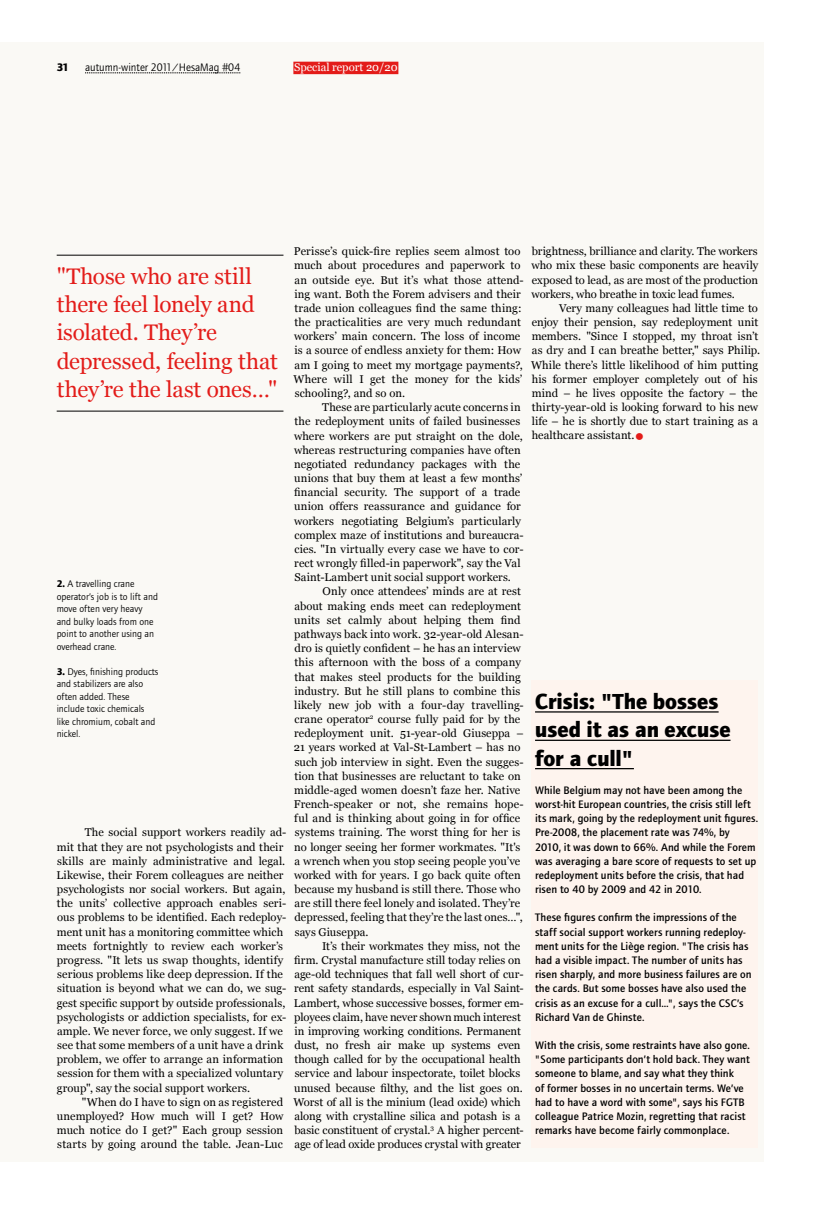
<style>
.page{position:relative;width:815px;height:1205px;background:#fff}
.page>*{position:absolute;margin:0;border:0;box-sizing:border-box;transform-origin:0 0}
.t1{font:700 25px "Foundry Journal";color:#e31c19}
.t2{font:22.5px/28.4px "Georgia";letter-spacing:-.005em;color:#e31c19}
.t3{font:700 22.5px/28.4px "Foundry Journal";letter-spacing:-.01em;color:#000}
.t4{font:11.25px/14.1px "Georgia";letter-spacing:.005em;color:#000}
.t5{font:500 11.25px/14.1px "Foundry Journal";letter-spacing:.005em;color:#000}
.t6{font:11.25px "Foundry Journal";color:#000}
.t7{font:11.25px "Georgia";color:#fff}
.t8{font:700 11.25px "Foundry Journal";color:#000}
.t9{font:10px/12.5px "Foundry Journal";color:#000}
.s1{font-weight:700}
</style>
<div class="page">
<div style="left:0;top:43px;width:764px;height:1119px;background:#faf9f5"></div>
<svg style="left:85px;top:73px;width:155px;height:1px"></svg>
<div style="left:293px;top:62px;width:105px;height:12px;background:#e31c19"></div>
<hr style="left:57px;top:411px;width:226px;height:1px;background:#000">
<hr style="left:57px;top:255px;width:226px;height:1px;background:#000">
<div style="left:531px;top:680px;width:227px;height:468px;background:#fef4ee"></div>
<hr style="left:535px;top:711px;width:184px;height:1px;background:#000">
<hr style="left:535px;top:740px;width:195px;height:1px;background:#000">
<hr style="left:535px;top:768px;width:99px;height:1px;background:#000">
<p class="t8" style="left:57px;top:60px;width:14px">31</p>
<p class="t6" style="left:85px;top:61px;width:157px">autumn-winter 2011/HesaMag #04</p>
<p class="t7" style="left:294px;top:61px;width:105px">Special report 20/20</p>
<p class="t4" style="left:294px;top:244px;width:232px">Perisse’s quick-fire replies seem almost too much about procedures and paperwork to an outside eye. But it’s what those attend&shy;ing want. Both the Forem advisers and their trade union colleagues find the same thing: the practicalities are very much redundant workers’ main concern. The loss of income is a source of endless anxiety for them: How am I going to meet my mortgage payments?, Where will I get the money for the kids’ schooling?, and so on.</p>
<p class="t4" style="left:294px;top:400px;width:231px;text-indent:28px">These are particularly acute concerns in the redeployment units of failed businesses where workers are put straight on the dole, whereas restructuring companies have often negotiated redundancy packages with the unions that buy them at least a few months’ financial security. The support of a trade union offers reassurance and guidance for workers negotiating Belgium’s particularly complex maze of institutions and bureaucra&shy;cies. "In virtually every case we have to cor&shy;rect wrongly filled-in paperwork", say the Val Saint-Lambert unit social support workers.</p>
<p class="t4" style="left:294px;top:584px;width:232px;text-indent:29px">Only once attendees’ minds are at rest about making ends meet can redeployment units set calmly about helping them find pathways back into work. 32-year-old Alesan&shy;dro is quietly confident – he has an interview this afternoon with the boss of a company that makes steel products for the building industry. But he still plans to combine this likely new job with a four-day travelling&shy;crane operator<sup>2</sup> course fully paid for by the redeployment unit. 51-year-old Giuseppa – 21 years worked at Val-St-Lambert – has no such job interview in sight. Even the sugges&shy;tion that businesses are reluctant to take on middle-aged women doesn’t faze her. Native French-speaker or not, she remains hope&shy;ful and is thinking about going in for office systems training. The worst thing for her is no longer seeing her former workmates. "It's a wrench when you stop seeing people you’ve worked with for years. I go back quite often because my husband is still there. Those who are still there feel lonely and isolated. They’re depressed, feeling that they’re the last ones…", says Giuseppa.</p>
<p class="t4" style="left:294px;top:939px;width:232px;text-indent:29px">It’s their workmates they miss, not the firm. Crystal manufacture still today relies on age-old techniques that fall well short of cur&shy;rent safety standards, especially in Val Saint-Lambert, whose successive bosses, former em&shy;ployees claim, have never shown much interest in improving working conditions. Permanent dust, no fresh air make up systems even though called for by the occupational health service and labour inspectorate, toilet blocks unused because filthy, and the list goes on.<br>Worst of all is the minium (lead oxide) which along with crystalline silica and potash is a basic constituent of crystal.<sup>3</sup> A higher percent&shy;age of lead oxide produces crystal with greater</p>
<p class="t4" style="left:531px;top:244px;width:228px;text-align:justify">brightness, brilliance and clarity. The workers who mix these basic components are heavily exposed to lead, as are most of the production workers, who breathe in toxic lead fumes.</p>
<p class="t4" style="left:531px;top:301px;width:231px;text-indent:28px">Very many colleagues had little time to enjoy their pension, say redeployment unit members. "Since I stopped, my throat isn’t as dry and I can breathe better," says Philip.<br>While there’s little likelihood of him putting his former employer completely out of his mind – he lives opposite the factory – the thirty-year-old is looking forward to his new life – he is shortly due to start training as a healthcare assistant.</p>
<h2 class="t2" style="left:57px;top:261px;width:223px">"Those who are still there feel lonely and isolated. They’re depressed, feeling that they’re the last ones…"</h2>
<h1 class="t1" style="left:631px;top:422px;width:18px">•</h1>
<p class="t9" style="left:57px;top:578px;width:103px"><span class="s1">2.</span> A travelling crane operator’s job is to lift and move often very heavy and bulky loads from one point to another using an overhead crane.</p>
<p class="t9" style="left:57px;top:665px;width:103px"><span class="s1">3.</span> Dyes, finishing products and stabilizers are also often added. These include toxic chemicals like chromium, cobalt and nickel.</p>
<h2 class="t3" style="left:535px;top:687px;width:197px">Crisis: "The bosses used it as an excuse for a cull"</h2>
<p class="t5" style="left:535px;top:783px;width:225px">While Belgium may not have been among the worst-hit European countries, the crisis still left its mark, going by the redeployment unit figures.<br>Pre-2008, the placement rate was 74%, by 2010, it was down to 66%. And while the Forem was averaging a bare score of requests to set up redeployment units before the crisis, that had risen to 40 by 2009 and 42 in 2010.</p>
<p class="t5" style="left:535px;top:911px;width:218px">These figures confirm the impressions of the staff social support workers running redeploy&shy;ment units for the Liège region. "The crisis has had a visible impact. The number of units has risen sharply, and more business failures are on the cards. But some bosses have also used the crisis as an excuse for a cull…", says the CSC’s Richard Van de Ghinste.</p>
<p class="t5" style="left:535px;top:1038px;width:216px">With the crisis, some restraints have also gone. "Some participants don’t hold back. They want someone to blame, and say what they think<br>of former bosses in no uncertain terms. We’ve had to have a word with some", says his FGTB colleague Patrice Mozin, regretting that racist remarks have become fairly commonplace.</p>
<p class="t4" style="left:57px;top:825px;width:231px;text-indent:28px">The social support workers readily ad&shy;mit that they are not psychologists and their skills are mainly administrative and legal.<br>Likewise, their Forem colleagues are neither psychologists nor social workers. But again, the units’ collective approach enables seri&shy;ous problems to be identified. Each redeploy&shy;ment unit has a monitoring committee which meets fortnightly to review each worker’s progress. "It lets us swap thoughts, identify serious problems like deep depression. If the situation is beyond what we can do, we sug&shy;gest specific support by outside professionals, psychologists or addiction specialists, for ex&shy;ample. We never force, we only suggest. If we see that some members of a unit have a drink problem, we offer to arrange an information session for them with a specialized voluntary group", say the social support workers.</p>
<p class="t4" style="left:57px;top:1095px;width:228px;text-align:justify;text-indent:25px">"When do I have to sign on as registered unemployed? How much will I get? How much notice do I get?" Each group session starts by going around the table. Jean-Luc</p>
</div>
